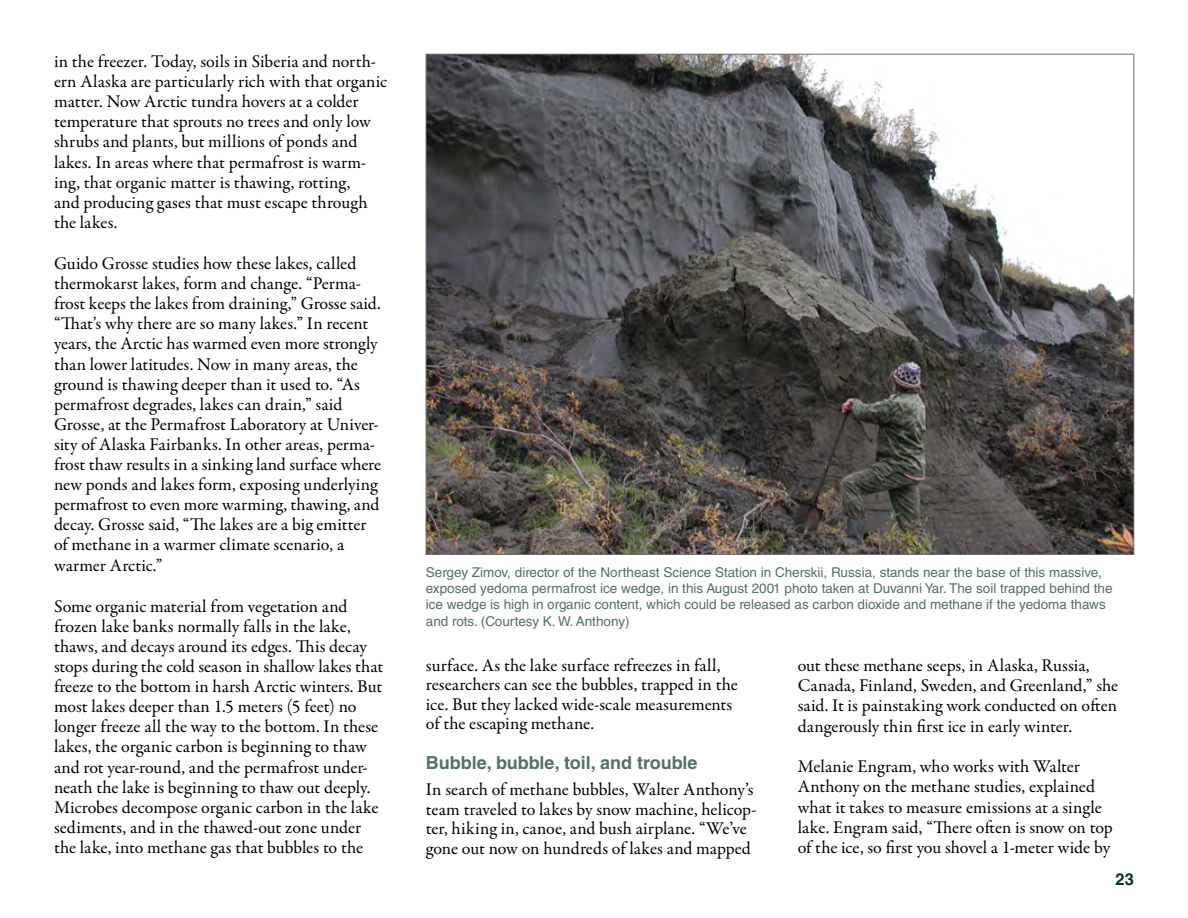
<style>
.page{position:relative;width:1188px;height:918px;background:#fff}
.page>*{position:absolute;margin:0;border:0;box-sizing:border-box;transform-origin:0 0}
.t1{font:18px/20.1px "Garamond Premr Pro";color:#000}
.t2{font:700 18px "Helvetica LT Std";color:#547068}
.t3{font:700 16.5px "Helvetica LT Std";color:#00352a}
.t4{font:13.5px/16.2px "Helvetica LT Std";color:#547068}
</style>
<div class="page">
<img style="left:428px;top:56px;width:704px;height:497px">
<p class="t1" style="left:54px;top:52px;width:335px">in the freezer. Today, soils in Siberia and north&shy;ern Alaska are particularly rich with that organic matter. Now Arctic tundra hovers at a colder temperature that sprouts no trees and only low shrubs and plants, but millions of ponds and lakes. In areas where that permafrost is warm&shy;ing, that organic matter is thawing, rotting,<br>and producing gases that must escape through the lakes.</p>
<p class="t1" style="left:54px;top:254px;width:329px">Guido Grosse studies how these lakes, called thermokarst lakes, form and change. “Perma&shy;frost keeps the lakes from draining,” Grosse said. “That’s why there are so many lakes.” In recent years, the Arctic has warmed even more strongly than lower latitudes. Now in many areas, the ground is thawing deeper than it used to. “As permafrost degrades, lakes can drain,” said Grosse, at the Permafrost Laboratory at Univer&shy;sity of Alaska Fairbanks. In other areas, perma&shy;frost thaw results in a sinking land surface where new ponds and lakes form, exposing underlying permafrost to even more warming, thawing, and decay. Grosse said, “The lakes are a big emitter of methane in a warmer climate scenario, a warmer Arctic.”</p>
<p class="t1" style="left:54px;top:596px;width:331px">Some organic material from vegetation and frozen lake banks normally falls in the lake, thaws, and decays around its edges. This decay stops during the cold season in shallow lakes that freeze to the bottom in harsh Arctic winters. But most lakes deeper than 1.5 meters (5 feet) no longer freeze all the way to the bottom. In these lakes, the organic carbon is beginning to thaw and rot year-round, and the permafrost under&shy;neath the lake is beginning to thaw out deeply.<br>Microbes decompose organic carbon in the lake sediments, and in the thawed-out zone under the lake, into methane gas that bubbles to the</p>
<p class="t4" style="left:426px;top:564px;width:688px">Sergey Zimov, director of the Northeast Science Station in Cherskii, Russia, stands near the base of this massive, exposed yedoma permafrost ice wedge, in this August 2001 photo taken at Duvanni Yar. The soil trapped behind the ice wedge is high in organic content, which could be released as carbon dioxide and methane if the yedoma thaws and rots. (Courtesy K. W. Anthony)</p>
<p class="t1" style="left:426px;top:656px;width:313px;line-height:19.5px">surface. As the lake surface refreezes in fall, researchers can see the bubbles, trapped in the ice. But they lacked wide-scale measurements of the escaping methane.</p>
<p class="t2" style="left:426px;top:752px;width:273px">Bubble, bubble, toil, and trouble</p>
<p class="t1" style="left:426px;top:780px;width:332px;line-height:19.5px">In search of methane bubbles, Walter Anthony’s team traveled to lakes by snow machine, helicop&shy;ter, hiking in, canoe, and bush airplane. “We’ve gone out now on hundreds of lakes and mapped</p>
<p class="t1" style="left:798px;top:656px;width:322px">out these methane seeps, in Alaska, Russia, Canada, Finland, Sweden, and Greenland,” she said. It is painstaking work conducted on often dangerously thin first ice in early winter.</p>
<p class="t1" style="left:798px;top:757px;width:317px">Melanie Engram, who works with Walter Anthony on the methane studies, explained what it takes to measure emissions at a single lake. Engram said, “There often is snow on top of the ice, so first you shovel a 1-meter wide by</p>
<p class="t3" style="left:1116px;top:869px;width:20px">23</p>
</div>
